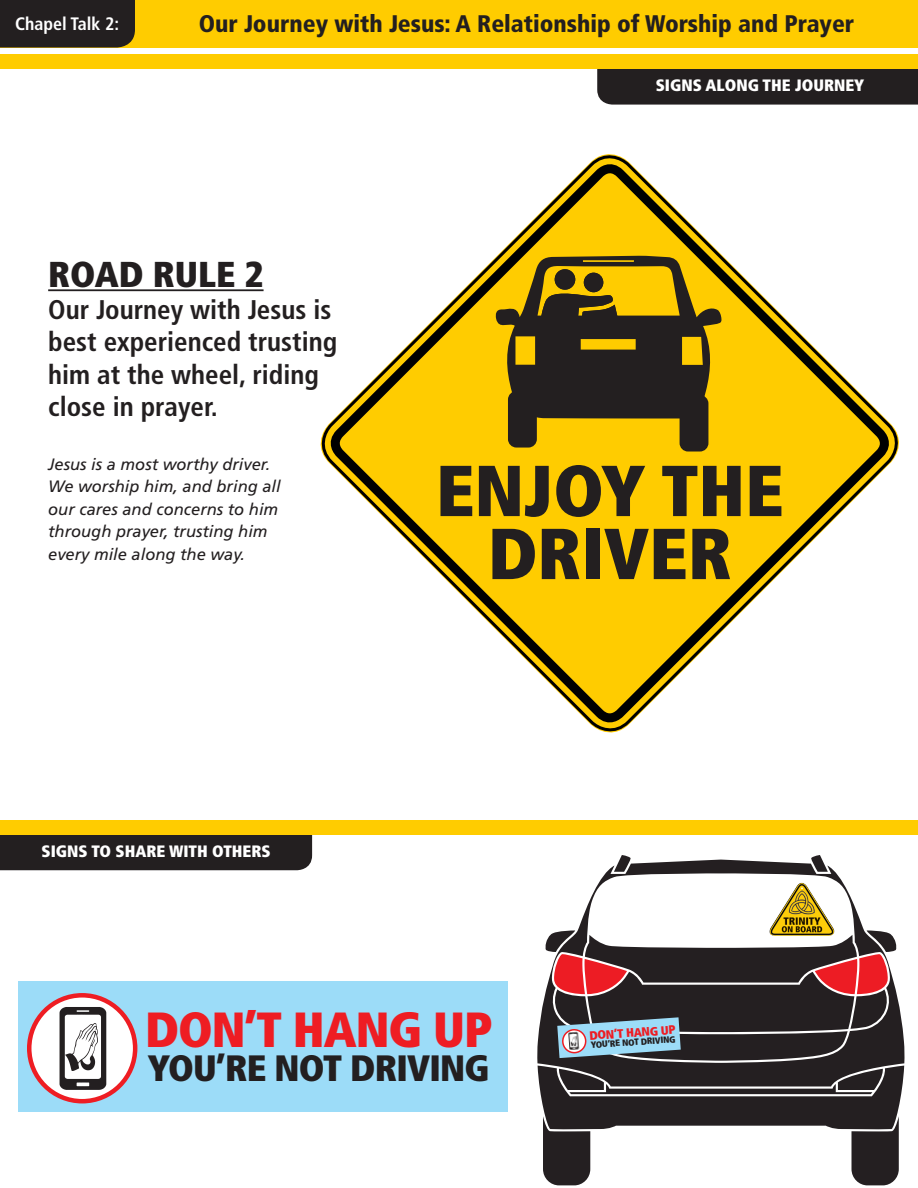
<style>
.page{position:relative;width:918px;height:1188px;background:#fff}
.page>*{position:absolute;margin:0;border:0;box-sizing:border-box;transform-origin:0 0}
.t1{font:900 condensed 72px "Frutiger";color:#231f20}
.t2{font:900 condensed 49.35px "Frutiger";letter-spacing:-.02em;color:#ee1d23}
.t3{font:900 condensed 36.6px "Frutiger";letter-spacing:-.02em;color:#231f20}
.t4{font:900 condensed 36px "Frutiger";color:#231f20}
.t5{font:700 condensed 27px/32.4px "Frutiger";color:#231f20}
.t6{font:900 condensed 24px "Frutiger";color:#231f20}
.t7{font:700 condensed 18px "Frutiger";color:#fff}
.t8{font:italic 16.5px/22.5px "Frutiger";color:#231f20}
.t9{font:900 condensed 16.5px "Frutiger";color:#fff}
.t10{font:900 condensed 12.3px "Frutiger";color:#ee1d23}
.t11{font:900 condensed 9.15px "Frutiger";color:#231f20}
</style>
<div class="page">
<svg style="left:320px;top:154px;width:572px;height:579px"></svg>
<svg style="left:495px;top:256px;width:227px;height:163px;background:#735e13"></svg>
<div style="left:555px;top:269px;width:20px;height:21px;background:#231f20;border-radius:50%"></div>
<div style="left:584px;top:273px;width:19px;height:19px;background:#231f20;border-radius:50%"></div>
<div style="left:543px;top:305px;width:23px;height:22px;background:#231f20;border-radius:50%"></div>
<div style="left:508px;top:391px;width:29px;height:57px;background:#231f20;border-radius:8px"></div>
<div style="left:680px;top:395px;width:28px;height:57px;background:#231f20;border-radius:8px"></div>
<hr style="left:48px;top:289px;width:216px;height:2px;background:#231f20">
<div style="left:18px;top:982px;width:490px;height:130px;background:#9cdcf8"></div>
<svg style="left:29px;top:995px;width:106px;height:106px;background:#fcdede"></svg>
<div style="left:27px;top:993px;width:110px;height:110px;border:4px solid #ee1d23;border-radius:50%"></div>
<img style="left:55px;top:1004px;width:63px;height:88px">
<div style="left:0;top:0;width:918px;height:48px;background:#fc0"></div>
<div style="left:0;top:0;width:135px;height:48px;background:#231f20"></div>
<div style="left:0;top:835px;width:312px;height:35px;background:#231f20"></div>
<div style="left:0;top:821px;width:918px;height:14px;background:#fc0"></div>
<svg style="left:619px;top:855px;width:12px;height:5px"></svg>
<svg style="left:811px;top:855px;width:12px;height:5px"></svg>
<svg style="left:537px;top:860px;width:368px;height:212px"></svg>
<img style="left:784px;top:883px;width:17px;height:23px">
<div style="left:597px;top:69px;width:321px;height:36px;background:#231f20"></div>
<div style="left:0;top:54px;width:918px;height:14px;background:#fc0"></div>
<img style="left:66px;top:1024px;width:32px;height:46px">
<svg style="left:538px;top:930px;width:366px;height:256px"></svg>
<p class="t7" style="left:15px;top:13px;width:106px">Chapel Talk 2:</p>
<p class="t6" style="left:199px;top:9px;width:657px">Our Journey with Jesus: A Relationship of Worship and Prayer</p>
<p class="t4" style="left:48px;top:252px;width:217px">ROAD RULE 2</p>
<p class="t5" style="left:48px;top:294px;width:291px">Our Journey with Jesus is best experienced trusting him at the wheel, riding close in prayer.</p>
<p class="t8" style="left:48px;top:453px;width:234px">Jesus is a most worthy driver.<br>We worship him, and bring all our cares and concerns to him through prayer, trusting him every mile along the way.</p>
<p class="t9" style="left:656px;top:76px;width:210px">SIGNS ALONG THE JOURNEY</p>
<p class="t1" style="left:436px;top:447px;width:349px">ENJOY THE</p>
<p class="t1" style="left:488px;top:510px;width:245px">DRIVER</p>
<p class="t9" style="left:42px;top:841px;width:231px">SIGNS TO SHARE WITH OTHERS</p>
<p class="t2" style="left:145px;top:1000px;width:349px">DON’T HANG UP</p>
<p class="t3" style="left:148px;top:1046px;width:343px">YOU’RE NOT DRIVING</p>
<p class="t10" style="left:589px;top:1028px;width:88px;rotate:-4deg">DON’T HANG UP</p>
<p class="t11" style="left:590px;top:1039px;width:86px;rotate:-4deg">YOU’RE NOT DRIVING</p>
</div>
